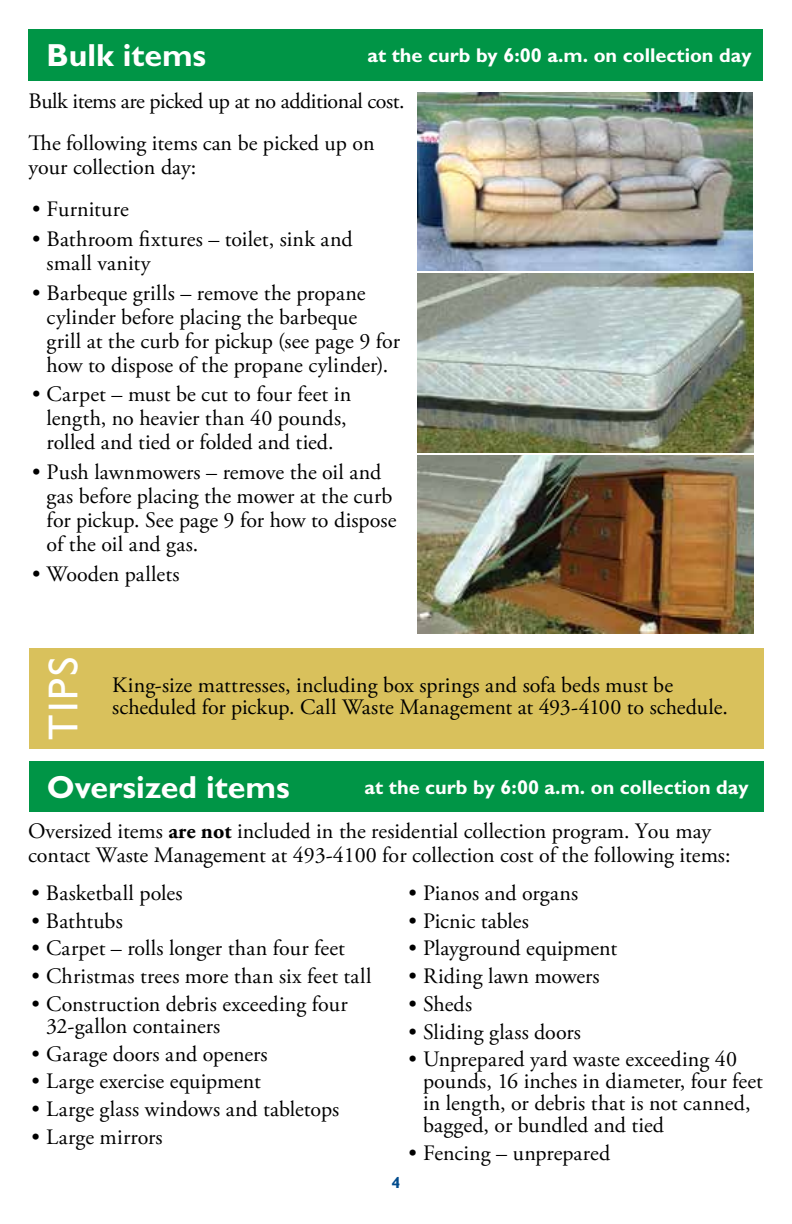
<style>
.page{position:relative;width:792px;height:1224px;background:#fff}
.page>*{position:absolute;margin:0;border:0;box-sizing:border-box;transform-origin:0 0}
.t1{font:42px "Gill Sans Std";color:#fff}
.t2{font:700 32px "Gill Sans Std";color:#fff}
.t3{font:22px/24px "Adobe Garamond Pro";color:#000}
.t4{font:22px/42px "Adobe Garamond Pro";letter-spacing:-.02em;color:#000}
.t5{font:700 20px "Gill Sans Std";color:#fff}
.t6{font:700 16px "Gill Sans Std";color:#004b8d}
.s1{font-weight:700}
</style>
<div class="page">
<img style="left:417px;top:92px;width:335px;height:178px">
<img style="left:417px;top:274px;width:337px;height:178px">
<div style="left:28px;top:29px;width:735px;height:52px;background:#009546"></div>
<div style="left:29px;top:761px;width:734px;height:51px;background:#009546"></div>
<div style="left:29px;top:649px;width:734px;height:100px;background:#d9c15c"></div>
<img style="left:417px;top:456px;width:337px;height:178px">
<h2 class="t2" style="left:46px;top:36px;width:161px">Bulk items</h2>
<p class="t5" style="left:367px;top:44px;width:386px">at the curb by 6:00 a.m. on collection day</p>
<p class="t4" style="left:29px;top:81px;width:378px">Bulk items are picked up at no additional cost.<br>The following items can be picked up on</p>
<p class="t3" style="left:29px;top:156px;width:169px">your collection day:</p>
<p class="t3" style="left:32px;top:198px;width:98px">• Furniture</p>
<p class="t3" style="left:47px;top:228px;width:307px;text-indent:-14px">• Bathroom fixtures – toilet, sink and small vanity</p>
<p class="t3" style="left:47px;top:281px;width:355px;text-indent:-14px">• Barbeque grills – remove the propane cylinder before placing the barbeque<br>grill at the curb for pickup (see page 9 for how to dispose of the propane cylinder).</p>
<p class="t3" style="left:32px;top:383px;width:321px;text-align:center">• Carpet – must be cut to four feet in length, no heavier than 40 pounds, rolled and tied or folded and tied.</p>
<p class="t3" style="left:47px;top:461px;width:351px;text-indent:-14px">• Push lawnmowers – remove the oil and gas before placing the mower at the curb for pickup. See page 9 for how to dispose of the oil and gas.</p>
<p class="t3" style="left:32px;top:563px;width:149px">• Wooden pallets</p>
<h1 class="t1" style="left:39px;top:740px;width:84px;rotate:-90deg">TIPS</h1>
<p class="t3" style="left:112px;top:675px;width:617px;line-height:22px">King-size mattresses, including box springs and sofa beds must be scheduled for pickup. Call Waste Management at 493-4100 to schedule.</p>
<h2 class="t2" style="left:47px;top:768px;width:244px">Oversized items</h2>
<p class="t5" style="left:365px;top:776px;width:386px">at the curb by 6:00 a.m. on collection day</p>
<p class="t3" style="left:28px;top:819px;width:704px">Oversized items <span class="s1">are not</span> included in the residential collection program. You may contact Waste Management at 493-4100 for collection cost of the following items:</p>
<p class="t3" style="left:409px;top:882px;width:171px">• Pianos and organs</p>
<p class="t3" style="left:409px;top:909px;width:122px">• Picnic tables</p>
<p class="t3" style="left:409px;top:937px;width:210px">• Playground equipment</p>
<p class="t3" style="left:409px;top:965px;width:193px">• Riding lawn mowers</p>
<p class="t3" style="left:409px;top:993px;width:65px">• Sheds</p>
<p class="t3" style="left:409px;top:1020px;width:174px">• Sliding glass doors</p>
<p class="t3" style="left:423px;top:1049px;width:341px;line-height:22px;text-indent:-14px">• Unprepared yard waste exceeding 40 pounds, 16 inches in diameter, four feet in length, or debris that is not canned, bagged, or bundled and tied</p>
<p class="t3" style="left:409px;top:1142px;width:203px">• Fencing – unprepared</p>
<p class="t3" style="left:32px;top:882px;width:152px">• Basketball poles</p>
<p class="t3" style="left:32px;top:909px;width:93px">• Bathtubs</p>
<p class="t3" style="left:32px;top:937px;width:315px">• Carpet – rolls longer than four feet</p>
<p class="t3" style="left:32px;top:965px;width:341px">• Christmas trees more than six feet tall</p>
<p class="t3" style="left:46px;top:994px;width:303px;line-height:22px;text-indent:-14px">• Construction debris exceeding four<br>32-gallon containers</p>
<p class="t3" style="left:32px;top:1042px;width:237px">• Garage doors and openers</p>
<p class="t3" style="left:32px;top:1070px;width:231px">• Large exercise equipment</p>
<p class="t3" style="left:32px;top:1098px;width:309px">• Large glass windows and tabletops</p>
<p class="t3" style="left:32px;top:1126px;width:133px">• Large mirrors</p>
<p class="t6" style="left:392px;top:1173px;width:10px">4</p>
</div>
